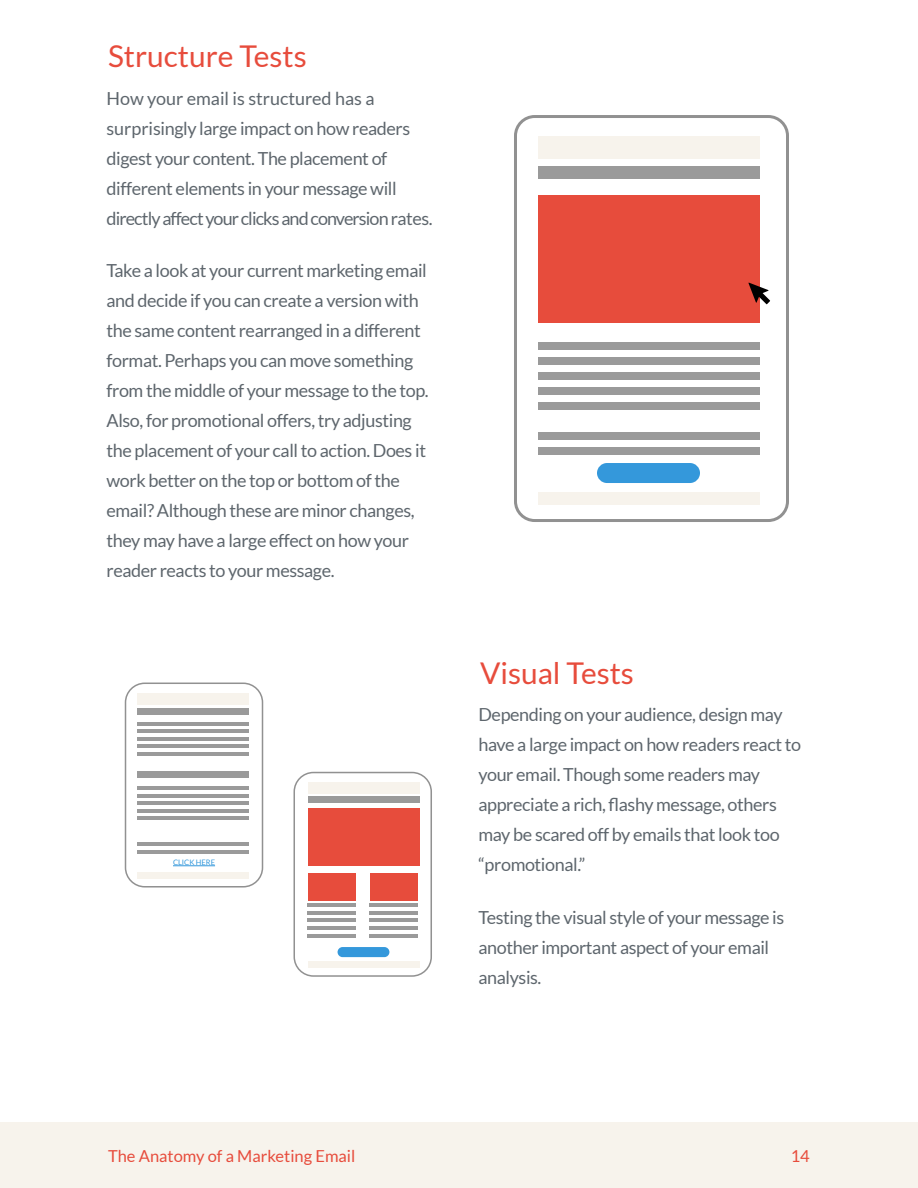
<style>
.page{position:relative;width:918px;height:1188px;background:#fff}
.page>*{position:absolute;margin:0;border:0;box-sizing:border-box;transform-origin:0 0}
.t1{font:30px "Lato";color:#e74c3c}
.t2{font:18px/30px "Lato";letter-spacing:-.02em;color:#5e666d}
.t3{font:16.5px "Lato";color:#e74c3c}
.t4{font:7.5px "Lato";color:#3498db}
</style>
<div class="page">
<div style="left:0;top:1122px;width:918px;height:66px;background:#f7f3ec"></div>
<div style="left:514px;top:115px;width:275px;height:407px;border:3px solid #919191;border-radius:19px"></div>
<div style="left:538px;top:137px;width:222px;height:22px;background:#f7f3ec"></div>
<div style="left:538px;top:167px;width:222px;height:12px;background:#9a9a9a"></div>
<div style="left:538px;top:342px;width:222px;height:7px;background:#9a9a9a"></div>
<div style="left:538px;top:357px;width:222px;height:7px;background:#9a9a9a"></div>
<div style="left:538px;top:372px;width:222px;height:7px;background:#9a9a9a"></div>
<div style="left:538px;top:387px;width:222px;height:7px;background:#9a9a9a"></div>
<div style="left:538px;top:402px;width:222px;height:7px;background:#9a9a9a"></div>
<div style="left:538px;top:432px;width:222px;height:7px;background:#9a9a9a"></div>
<div style="left:538px;top:447px;width:222px;height:7px;background:#9a9a9a"></div>
<div style="left:538px;top:492px;width:222px;height:12px;background:#f7f3ec"></div>
<div style="left:538px;top:195px;width:222px;height:128px;background:#e74c3c"></div>
<svg style="left:748px;top:283px;width:22px;height:21px"></svg>
<div style="left:597px;top:463px;width:103px;height:20px;background:#3498db;border-radius:10px"></div>
<div style="left:125px;top:683px;width:138px;height:205px;border:2px solid #919191;border-radius:19px"></div>
<div style="left:138px;top:693px;width:111px;height:11px;background:#f7f3ec"></div>
<div style="left:138px;top:708px;width:111px;height:7px;background:#9a9a9a"></div>
<div style="left:138px;top:772px;width:111px;height:6px;background:#9a9a9a"></div>
<hr style="left:138px;top:786px;width:111px;height:4px;background:#9a9a9a">
<hr style="left:138px;top:794px;width:111px;height:4px;background:#9a9a9a">
<hr style="left:138px;top:801px;width:111px;height:4px;background:#9a9a9a">
<hr style="left:138px;top:809px;width:111px;height:4px;background:#9a9a9a">
<hr style="left:138px;top:817px;width:111px;height:3px;background:#9a9a9a">
<hr style="left:138px;top:722px;width:111px;height:3px;background:#9a9a9a">
<hr style="left:138px;top:729px;width:111px;height:4px;background:#9a9a9a">
<hr style="left:138px;top:737px;width:111px;height:4px;background:#9a9a9a">
<hr style="left:138px;top:744px;width:111px;height:4px;background:#9a9a9a">
<hr style="left:138px;top:752px;width:111px;height:4px;background:#9a9a9a">
<hr style="left:138px;top:842px;width:111px;height:4px;background:#9a9a9a">
<hr style="left:138px;top:850px;width:111px;height:3px;background:#9a9a9a">
<div style="left:138px;top:872px;width:111px;height:6px;background:#f7f3ec"></div>
<div style="left:294px;top:772px;width:138px;height:205px;border:2px solid #919191;border-radius:19px"></div>
<div style="left:308px;top:783px;width:112px;height:11px;background:#f7f3ec"></div>
<div style="left:308px;top:796px;width:112px;height:7px;background:#9a9a9a"></div>
<hr style="left:308px;top:904px;width:48px;height:3px;background:#9a9a9a">
<hr style="left:308px;top:911px;width:48px;height:4px;background:#9a9a9a">
<hr style="left:308px;top:919px;width:48px;height:3px;background:#9a9a9a">
<hr style="left:308px;top:926px;width:48px;height:4px;background:#9a9a9a">
<hr style="left:308px;top:934px;width:48px;height:3px;background:#9a9a9a">
<hr style="left:370px;top:904px;width:48px;height:3px;background:#9a9a9a">
<hr style="left:370px;top:911px;width:48px;height:4px;background:#9a9a9a">
<hr style="left:370px;top:919px;width:48px;height:3px;background:#9a9a9a">
<hr style="left:370px;top:926px;width:48px;height:4px;background:#9a9a9a">
<hr style="left:370px;top:934px;width:48px;height:3px;background:#9a9a9a">
<div style="left:308px;top:962px;width:112px;height:6px;background:#f7f3ec"></div>
<div style="left:308px;top:808px;width:112px;height:58px;background:#e74c3c"></div>
<div style="left:308px;top:873px;width:47px;height:28px;background:#e74c3c"></div>
<div style="left:370px;top:873px;width:47px;height:28px;background:#e74c3c"></div>
<div style="left:338px;top:947px;width:51px;height:10px;background:#3498db;border-radius:5px"></div>
<hr style="left:173px;top:866px;width:42px;height:1px;background:#3498db">
<h1 class="t1" style="left:108px;top:39px;width:200px">Structure Tests</h1>
<p class="t2" style="left:106px;top:83px;width:328px">How your email is structured has a surprisingly large impact on how readers digest your content. The placement of different elements in your message will directly affect your clicks and conversion rates.</p>
<p class="t2" style="left:106px;top:256px;width:324px">Take a look at your current marketing email and decide if you can create a version with the same content rearranged in a different format. Perhaps you can move something from the middle of your message to the top.<br>Also, for promotional offers, try adjusting the placement of your call to action. Does it work better on the top or bottom of the email? Although these are minor changes, they may have a large effect on how your reader reacts to your message.</p>
<p class="t4" style="left:173px;top:858px;width:44px">CLICK HERE</p>
<h1 class="t1" style="left:480px;top:656px;width:155px">Visual Tests</h1>
<p class="t2" style="left:479px;top:700px;width:324px">Depending on your audience, design may have a large impact on how readers react to your email. Though some readers may appreciate a rich, flashy message, others may be scared off by emails that look too “promotional.”</p>
<p class="t2" style="left:479px;top:902px;width:307px">Testing the visual style of your message is another important aspect of your email analysis.</p>
<p class="t3" style="left:108px;top:1147px;width:249px">The Anatomy of a Marketing Email</p>
<p class="t3" style="left:791px;top:1147px;width:21px">14</p>
</div>
